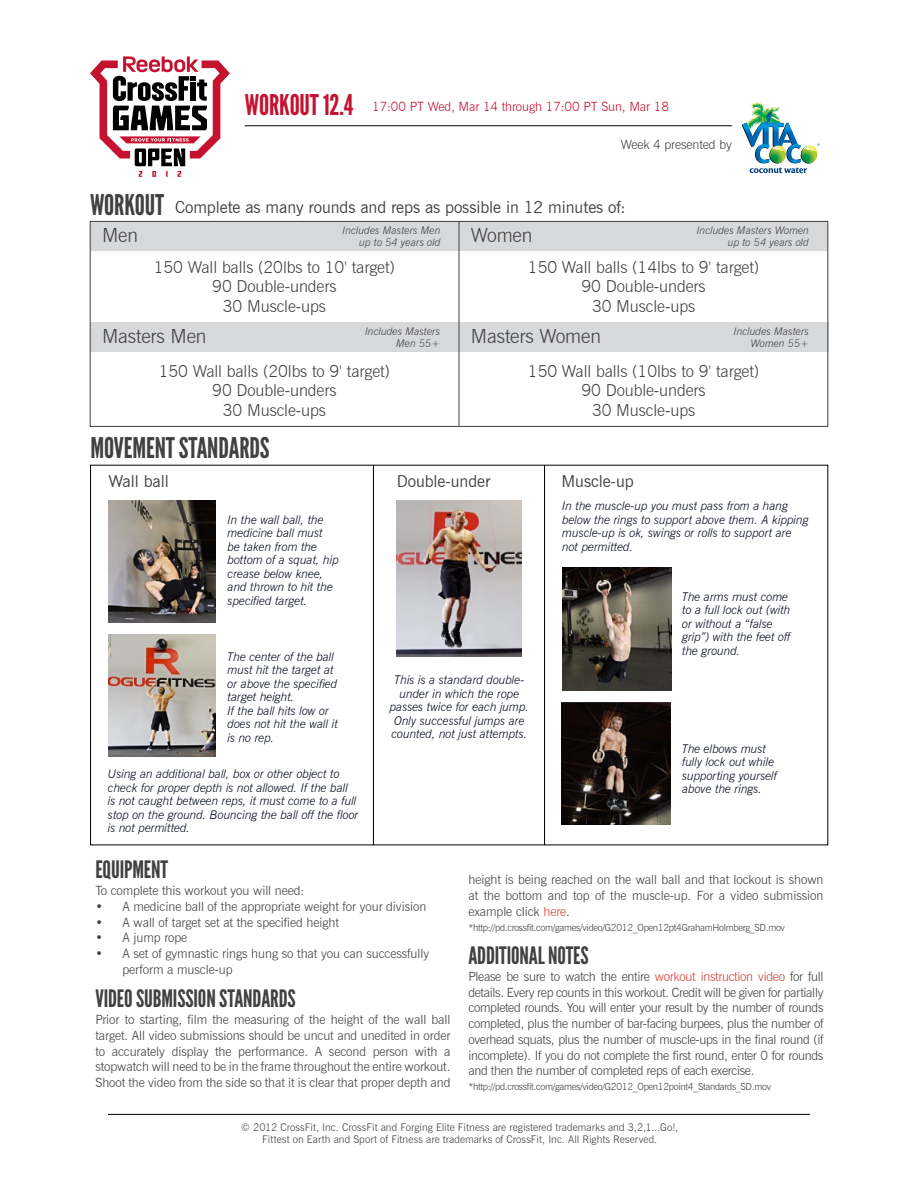
<style>
.page{position:relative;width:918px;height:1188px;background:#fff}
.page>*{position:absolute;margin:0;border:0;box-sizing:border-box;transform-origin:0 0}
.t1{font:28.5px "League Gothic";letter-spacing:-.005em;color:#414042}
.t2{font:28.5px "League Gothic";letter-spacing:-.005em;color:#c41230}
.t3{font:24px "League Gothic";letter-spacing:-.005em;color:#414042}
.t4{font:300 19.5px "News Gothic BT";letter-spacing:-.005em;color:#414042}
.t5{font:300 16.5px/19.5px "News Gothic BT";letter-spacing:-.005em;color:#414042;text-align:center}
.t6{font:16.5px "News Gothic BT";letter-spacing:-.005em;color:#414042}
.t7{font:300 12.75px/15.8px "News Gothic BT";letter-spacing:-.005em;color:#414042;text-align:justify}
.t8{font:300 12.75px "News Gothic BT";letter-spacing:-.005em;color:#c41230}
.t9{font:italic 300 12px/13.5px "News Gothic BT";letter-spacing:-.005em;color:#00091a}
.t10{font:300 10.5px/12px "News Gothic BT";letter-spacing:.01em;color:#414042;text-align:center}
.t11{font:italic 300 10.5px/12px "News Gothic BT";color:#414042;text-align:right}
.t12{font:300 9.75px "News Gothic BT";letter-spacing:-.03em;color:#414042}
.s1{font-family:"Myriad Pro"}
.s2{color:#d54134}
</style>
<div class="page">
<hr style="left:108px;top:1114px;width:702px;height:1px;background:#000">
<svg style="left:90px;top:56px;width:140px;height:121px"></svg>
<hr style="left:245px;top:125px;width:487px;height:1px;background:#000">
<div style="left:459px;top:221px;width:369px;height:30px;background:#d6d8d9"></div>
<div style="left:459px;top:322px;width:369px;height:29px;background:#d6d8d9"></div>
<div style="left:90px;top:221px;width:378px;height:30px;background:#d6d8d9"></div>
<div style="left:90px;top:322px;width:369px;height:29px;background:#d6d8d9"></div>
<hr style="left:459px;top:221px;width:1px;height:206px;background:#414042">
<hr style="left:373px;top:465px;width:1px;height:380px;background:#000">
<hr style="left:544px;top:465px;width:1px;height:380px;background:#000">
<img style="left:109px;top:500px;width:107px;height:123px">
<img style="left:562px;top:568px;width:109px;height:122px">
<img style="left:109px;top:634px;width:107px;height:123px">
<img style="left:562px;top:702px;width:108px;height:123px">
<img style="left:397px;top:501px;width:124px;height:155px">
<img style="left:741px;top:102px;width:79px;height:72px">
<div style="left:90px;top:221px;width:738px;height:206px;border:1px solid #414042"></div>
<h1 class="t2" style="left:245px;top:89px;width:110px">WORKOUT 12.4</h1>
<p class="t8" style="left:372px;top:99px;width:298px">17:00 PT Wed, Mar 14 through 17:00 PT Sun, Mar 18</p>
<p class="t7" style="left:621px;top:136px;width:113px">Week 4 presented by</p>
<h1 class="t1" style="left:90px;top:188px;width:76px">WORKOUT</h1>
<p class="t6" style="left:175px;top:197px;width:452px">Complete as many rounds and reps as possible in 12 minutes of:</p>
<h3 class="t4" style="left:471px;top:223px;width:63px">Women</h3>
<h3 class="t4" style="left:102px;top:223px;width:38px">Men</h3>
<p class="t11" style="left:342px;top:224px;width:99px">Includes Masters Men up to 54 years old</p>
<p class="t11" style="left:697px;top:224px;width:114px">Includes Masters Women up to 54 years old</p>
<p class="t5" style="left:154px;top:257px;width:243px">150 Wall balls (20lbs to 10<span class="s1">'</span> target)<br>90 Double-unders<br>30 Muscle-ups</p>
<p class="t5" style="left:528px;top:257px;width:233px">150 Wall balls (14lbs to 9<span class="s1">'</span> target)<br>90 Double-unders<br>30 Muscle-ups</p>
<h3 class="t4" style="left:102px;top:324px;width:106px">Masters Men</h3>
<p class="t11" style="left:734px;top:325px;width:77px">Includes Masters<br>Women 55+</p>
<p class="t11" style="left:365px;top:325px;width:77px">Includes Masters<br>Men 55+</p>
<h3 class="t4" style="left:471px;top:324px;width:132px">Masters Women</h3>
<p class="t5" style="left:159px;top:361px;width:233px">150 Wall balls (20lbs to 9<span class="s1">'</span> target)<br>90 Double-unders<br>30 Muscle-ups</p>
<h1 class="t1" style="left:90px;top:432px;width:181px">MOVEMENT STANDARDS</h1>
<p class="t5" style="left:528px;top:361px;width:233px">150 Wall balls (10lbs to 9<span class="s1">'</span> target)<br>90 Double-unders<br>30 Muscle-ups</p>
<p class="t6" style="left:109px;top:471px;width:62px">Wall ball</p>
<p class="t6" style="left:397px;top:471px;width:95px">Double-under</p>
<p class="t6" style="left:562px;top:471px;width:74px">Muscle-up</p>
<p class="t9" style="left:228px;top:513px;width:113px">In the wall ball, the medicine ball must<br>be taken from the bottom of a squat, hip crease below knee, and thrown to hit the specified target.</p>
<p class="t9" style="left:228px;top:650px;width:112px">The center of the ball must hit the target at or above the specified target height.<br>If the ball hits low or does not hit the wall it is no rep.</p>
<p class="t9" style="left:108px;top:767px;width:252px">Using an additional ball, box or other object to check for proper depth is not allowed. If the ball is not caught between reps, it must come to a full stop on the ground. Bouncing the ball off the floor is not permitted.</p>
<p class="t9" style="left:390px;top:673px;width:141px;text-align:center">This is a standard double&shy;under in which the rope passes twice for each jump.<br>Only successful jumps are counted, not just attempts.</p>
<p class="t9" style="left:562px;top:499px;width:248px">In the muscle-up you must pass from a hang below the rings to support above them. A kipping muscle-up is ok, swings or rolls to support are not permitted.</p>
<p class="t9" style="left:682px;top:590px;width:110px">The arms must come to a full lock out (with or without a “false grip”) with the feet off the ground.</p>
<p class="t9" style="left:682px;top:742px;width:96px">The elbows must fully lock out while supporting yourself above the rings.</p>
<h2 class="t3" style="left:95px;top:855px;width:74px">EQUIPMENT</h2>
<p class="t7" style="left:95px;top:883px;width:210px">To complete this workout you will need:</p>
<p class="t7" style="left:95px;top:898px;width:333px">• A medicine ball of the appropriate weight for your division</p>
<p class="t7" style="left:95px;top:914px;width:245px">• A wall of target set at the specified height</p>
<p class="t7" style="left:95px;top:930px;width:93px">• A jump rope</p>
<p class="t7" style="left:122px;top:946px;width:308px;text-indent:-27px">• A set of gymnastic rings hung so that you can successfully perform a muscle-up</p>
<h2 class="t3" style="left:95px;top:984px;width:202px">VIDEO SUBMISSION STANDARDS</h2>
<p class="t7" style="left:95px;top:1012px;width:357px">Prior to starting, film the measuring of the height of the wall ball target. All video submissions should be uncut and unedited in order to accurately display the performance. A second person with a stopwatch will need to be in the frame throughout the entire workout.<br>Shoot the video from the side so that it is clear that proper depth and</p>
<p class="t7" style="left:468px;top:872px;width:357px">height is being reached on the wall ball and that lockout is shown at the bottom and top of the muscle-up. For a video submission example click <span class="s2">here</span>.</p>
<p class="t12" style="left:468px;top:921px;width:318px">*http://pd.crossfit.com/games/video/G2012_Open12pt4GrahamHolmberg_SD.mov</p>
<h2 class="t3" style="left:468px;top:941px;width:122px">ADDITIONAL NOTES</h2>
<p class="t7" style="left:468px;top:968px;width:357px">Please be sure to watch the entire <span class="s2">workout instruction video</span> for full details. Every rep counts in this workout. Credit will be given for partially completed rounds. You will enter your result by the number of rounds completed, plus the number of bar-facing burpees, plus the number of overhead squats, plus the number of muscle-ups in the final round (if incomplete). If you do not complete the first round, enter 0 for rounds and then the number of completed reps of each exercise.</p>
<p class="t12" style="left:468px;top:1081px;width:304px">*http://pd.crossfit.com/games/video/G2012_Open12point4_Standards_SD.mov</p>
<p class="t10" style="left:241px;top:1121px;width:439px">© 2012 CrossFit, Inc. CrossFit and Forging Elite Fitness are registered trademarks and 3,2,1...Go!,<br>Fittest on Earth and Sport of Fitness are trademarks of CrossFit, Inc. All Rights Reserved.</p>
</div>
